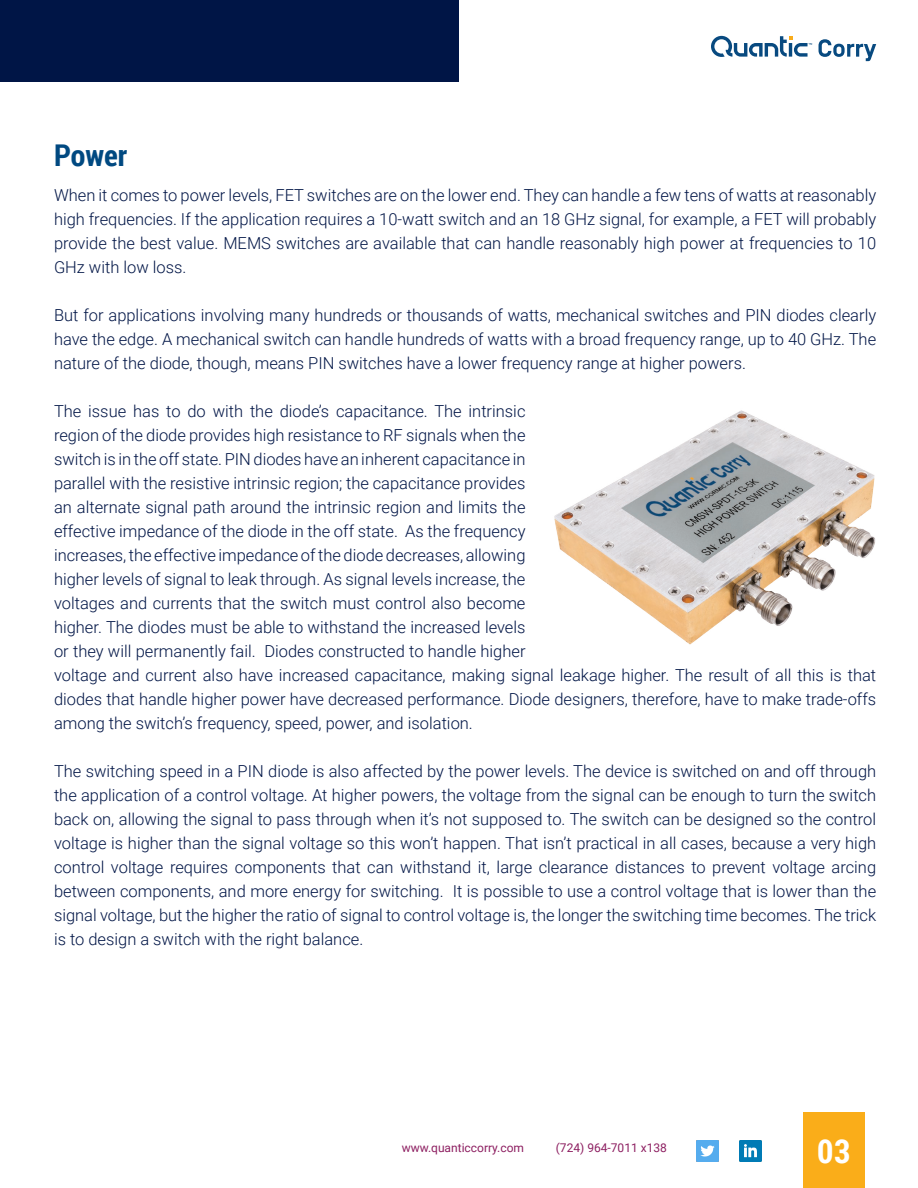
<style>
.page{position:relative;width:918px;height:1188px;background:#fff}
.page>*{position:absolute;margin:0;border:0;box-sizing:border-box;transform-origin:0 0}
.t1{font:700 33px "Roboto Condensed";color:#fff}
.t2{font:700 30px "Roboto Condensed";color:#004981}
.t3{font:300 16.5px/24px "Roboto";color:#001546;text-align:justify}
.t4{font:12px "Roboto";color:#8d1f61}
</style>
<div class="page">
<div style="left:803px;top:1112px;width:62px;height:76px;background:#faad19"></div>
<div style="left:0;top:0;width:458px;height:81px;background:#001546"></div>
<img style="left:554px;top:410px;width:322px;height:235px">
<svg style="left:711px;top:36px;width:101px;height:21px"></svg>
<svg style="left:819px;top:39px;width:57px;height:22px"></svg>
<img style="left:697px;top:1140px;width:21px;height:22px">
<img style="left:740px;top:1140px;width:21px;height:22px">
<p class="t2" style="left:54px;top:135px;width:75px">Power</p>
<p class="t3" style="left:54px;top:183px;width:824px">When it comes to power levels, FET switches are on the lower end. They can handle a few tens of watts at reasonably high frequencies. If the application requires a 10-watt switch and an 18 GHz signal, for example, a FET will probably provide the best value. MEMS switches are available that can handle reasonably high power at frequencies to 10<br>GHz with low loss.</p>
<p class="t3" style="left:54px;top:303px;width:824px">But for applications involving many hundreds or thousands of watts, mechanical switches and PIN diodes clearly have the edge. A mechanical switch can handle hundreds of watts with a broad frequency range, up to 40 GHz. The nature of the diode, though, means PIN switches have a lower frequency range at higher powers.</p>
<p class="t3" style="left:54px;top:399px;width:824px;text-align:left">The issue has to do with the diode’s capacitance. The intrinsic<br>region of the diode provides high resistance to RF signals when the<br>switch is in the off state. PIN diodes have an inherent capacitance in<br>parallel with the resistive intrinsic region; the capacitance provides<br>an alternate signal path around the intrinsic region and limits the<br>effective impedance of the diode in the off state. As the frequency<br>increases, the effective impedance of the diode decreases, allowing<br>higher levels of signal to leak through. As signal levels increase, the<br>voltages and currents that the switch must control also become<br>higher. The diodes must be able to withstand the increased levels<br>or they will permanently fail. Diodes constructed to handle higher<br>voltage and current also have increased capacitance, making signal leakage higher. The result of all this is that diodes that handle higher power have decreased performance. Diode designers, therefore, have to make trade-offs among the switch’s frequency, speed, power, and isolation.</p>
<p class="t3" style="left:54px;top:759px;width:824px">The switching speed in a PIN diode is also affected by the power levels. The device is switched on and off through the application of a control voltage. At higher powers, the voltage from the signal can be enough to turn the switch back on, allowing the signal to pass through when it’s not supposed to. The switch can be designed so the control voltage is higher than the signal voltage so this won’t happen. That isn’t practical in all cases, because a very high control voltage requires components that can withstand it, large clearance distances to prevent voltage arcing between components, and more energy for switching. It is possible to use a control voltage that is lower than the signal voltage, but the higher the ratio of signal to control voltage is, the longer the switching time becomes. The trick is to design a switch with the right balance.</p>
<p class="t4" style="left:402px;top:1140px;width:124px">www.quanticcorry.com</p>
<p class="t4" style="left:556px;top:1140px;width:113px">(724) 964-7011 x138</p>
<p class="t1" style="left:817px;top:1128px;width:35px">03</p>
</div>
